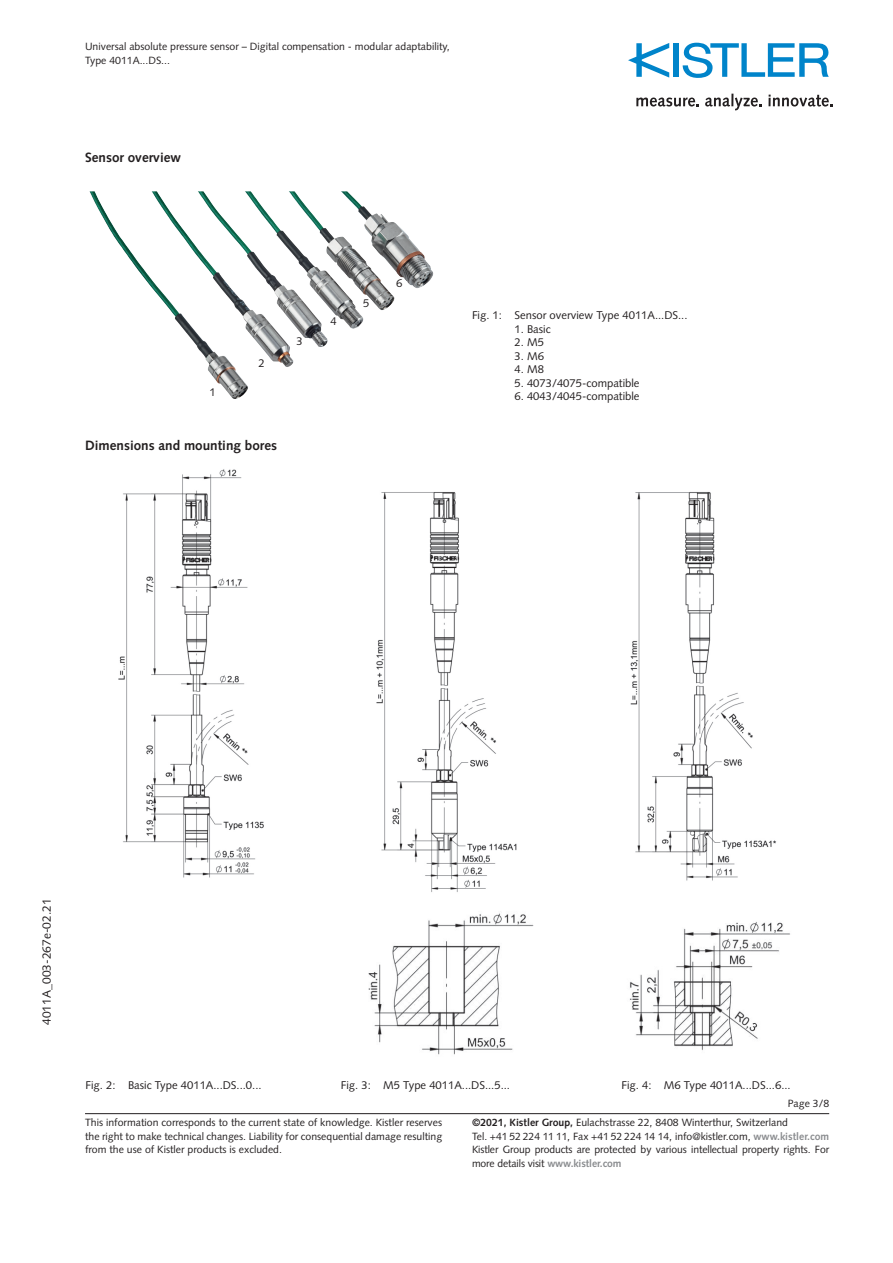
<style>
.page{position:relative;width:893px;height:1263px;background:#fff}
.page>*{position:absolute;margin:0;border:0;box-sizing:border-box;transform-origin:0 0}
.t1{font:700 13.5px "Syntax LT Std";color:#231f20}
.t2{font:12px "Syntax LT Std";color:#231f20}
.t3{font:11.25px "Syntax LT Std";color:#231f20}
.t4{font:10.5px/13.5px "Syntax LT Std";color:#231f20}
.s1{font-weight:700}
.s2{font-weight:700;color:#8a8c8f}
</style>
<div class="page">
<hr style="left:85px;top:1113px;width:744px;height:1px;background:#231f20">
<div style="left:673px;top:43px;width:6px;height:34px;background:#0084ca"></div>
<svg style="left:683px;top:43px;width:146px;height:35px"></svg>
<svg style="left:628px;top:43px;width:41px;height:35px"></svg>
<svg style="left:636px;top:98px;width:63px;height:9px"></svg>
<svg style="left:705px;top:94px;width:57px;height:16px"></svg>
<svg style="left:768px;top:95px;width:65px;height:12px"></svg>
<img style="left:288px;top:191px;width:145px;height:119px">
<img style="left:368px;top:913px;width:166px;height:142px">
<img style="left:630px;top:922px;width:160px;height:129px">
<img style="left:118px;top:469px;width:146px;height:409px">
<img style="left:376px;top:492px;width:141px;height:400px">
<img style="left:630px;top:492px;width:146px;height:389px">
<p class="t4" style="left:85px;top:40px;width:366px">Universal absolute pressure sensor – Digital compensation - modular adaptability,<br>Type 4011A...DS...</p>
<p class="t1" style="left:85px;top:150px;width:97px">Sensor overview</p>
<p class="t3" style="left:210px;top:385px;width:8px">1</p>
<p class="t3" style="left:259px;top:356px;width:8px">2</p>
<p class="t1" style="left:85px;top:438px;width:194px">Dimensions and mounting bores</p>
<p class="t3" style="left:296px;top:335px;width:8px">3</p>
<p class="t3" style="left:331px;top:315px;width:8px">4</p>
<p class="t3" style="left:363px;top:297px;width:8px">5</p>
<p class="t3" style="left:396px;top:277px;width:8px">6</p>
<p class="t3" style="left:472px;top:309px;width:217px">Fig. 1: Sensor overview Type 4011A...DS...</p>
<p class="t3" style="left:514px;top:322px;width:38px">1. Basic</p>
<p class="t3" style="left:514px;top:336px;width:31px">2. M5</p>
<p class="t3" style="left:514px;top:349px;width:31px">3. M6</p>
<p class="t3" style="left:514px;top:363px;width:31px">4. M8</p>
<p class="t3" style="left:514px;top:376px;width:127px">5. 4073/4075-compatible</p>
<p class="t3" style="left:514px;top:390px;width:127px">6. 4043/4045-compatible</p>
<p class="t2" style="left:39px;top:1025px;width:128px;rotate:-90deg">4011A_003-267e-02.21</p>
<p class="t3" style="left:85px;top:1078px;width:178px">Fig. 2: Basic Type 4011A...DS...0...</p>
<p class="t3" style="left:341px;top:1078px;width:171px">Fig. 3: M5 Type 4011A...DS...5...</p>
<p class="t3" style="left:621px;top:1078px;width:171px">Fig. 4: M6 Type 4011A...DS...6...</p>
<p class="t4" style="left:788px;top:1097px;width:43px">Page 3/8</p>
<p class="t4" style="left:85px;top:1116px;width:359px;text-align:justify">This information corresponds to the current state of knowledge. Kistler reserves the right to make technical changes. Liability for consequential damage resulting from the use of Kistler products is excluded.</p>
<p class="t4" style="left:472px;top:1116px;width:359px"><span class="s1">©2021, Kistler Group,</span> Eulachstrasse 22, 8408 Winterthur, Switzerland<br>Tel. +41 52 224 11 11, Fax +41 52 224 14 14, info@kistler.com, <span class="s2">www.kistler.com </span>Kistler Group products are protected by various intellectual property rights. For more details visit <span class="s2">www.kistler.com</span></p>
</div>
